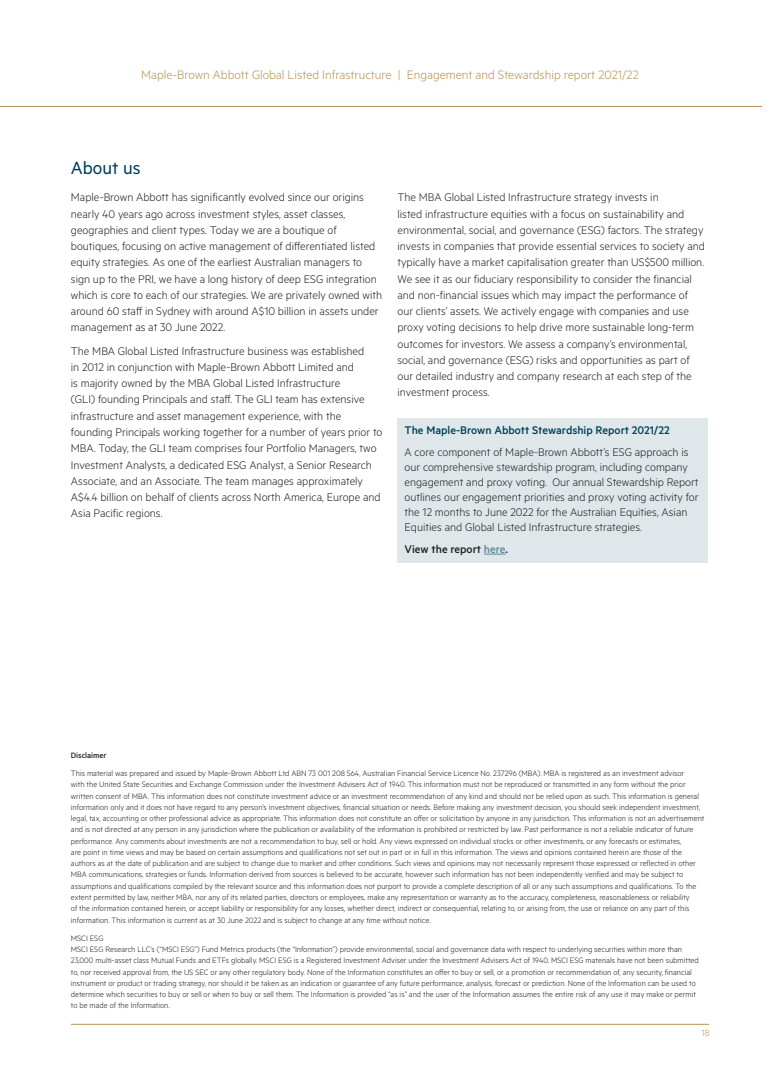
<style>
.page{position:relative;width:780px;height:1088px;background:#fff}
.page>*{position:absolute;margin:0;border:0;box-sizing:border-box;transform-origin:0 0}
.Subheading_1{font:20px "Metric";color:#003f55}
.t1{font:300 13.75px "Metric";color:#b79257}
.Normal_text{font:300 12.5px/16.2px "Metric";color:#231f20}
.Subheading_3{font:500 12.5px "Metric";color:#003f55}
.Normal_text-2{font:500 12.5px "Metric";color:#231f20}
.t2{font:300 10px "Metric";color:#b79257}
.Disclaimer{font:300 8.75px/11.2px "Metric";color:#231f20}
.Disclaimer-2{font:500 8.75px "Metric";color:#231f20}
.s1{color:#5f8794}
</style>
<div class="page">
<hr style="left:71px;top:1024px;width:638px;height:1px;background:#b79257">
<hr style="left:0;top:106px;width:762px;height:1px;background:#b79257">
<div style="left:397px;top:418px;width:310px;height:144px;background:#dfe7ea"></div>
<svg style="left:484px;top:554px;width:21px;height:1px"></svg>
<h2 class="t1" style="left:141px;top:67px;width:499px">Maple-Brown Abbott Global Listed Infrastructure | Engagement and Stewardship report 2021/22</h2>
<p class="Subheading_1" style="left:71px;top:157px;width:71px">About us</p>
<p class="Normal_text" style="left:71px;top:189px;width:313px">Maple-Brown Abbott has significantly evolved since our origins nearly 40 years ago across investment styles, asset classes, geographies and client types. Today we are a boutique of boutiques, focusing on active management of differentiated listed equity strategies. As one of the earliest Australian managers to sign up to the PRI, we have a long history of deep ESG integration which is core to each of our strategies. We are privately owned with around 60 staff in Sydney with around A$10 billion in assets under management as at 30 June 2022.</p>
<p class="Normal_text" style="left:71px;top:342px;width:313px">The MBA Global Listed Infrastructure business was established<br>in 2012 in conjunction with Maple-Brown Abbott Limited and<br>is majority owned by the MBA Global Listed Infrastructure<br>(GLI) founding Principals and staff. The GLI team has extensive infrastructure and asset management experience, with the founding Principals working together for a number of years prior to MBA. Today, the GLI team comprises four Portfolio Managers, two Investment Analysts, a dedicated ESG Analyst, a Senior Research Associate, and an Associate. The team manages approximately A$4.4 billion on behalf of clients across North America, Europe and Asia Pacific regions.</p>
<p class="Normal_text" style="left:397px;top:189px;width:309px">The MBA Global Listed Infrastructure strategy invests in<br>listed infrastructure equities with a focus on sustainability and environmental, social, and governance (ESG) factors. The strategy invests in companies that provide essential services to society and typically have a market capitalisation greater than US$500 million.<br>We see it as our fiduciary responsibility to consider the financial and non-financial issues which may impact the performance of our clients’ assets. We actively engage with companies and use proxy voting decisions to help drive more sustainable long-term outcomes for investors. We assess a company’s environmental, social, and governance (ESG) risks and opportunities as part of our detailed industry and company research at each step of the investment process.</p>
<p class="Subheading_3" style="left:404px;top:423px;width:266px">The Maple-Brown Abbott Stewardship Report 2021/22</p>
<p class="Normal_text" style="left:404px;top:444px;width:295px;line-height:15px">A core component of Maple-Brown Abbott’s ESG approach is our comprehensive stewardship program, including company engagement and proxy voting. Our annual Stewardship Report outlines our engagement priorities and proxy voting activity for the 12 months to June 2022 for the Australian Equities, Asian Equities and Global Listed Infrastructure strategies.</p>
<p class="Normal_text-2" style="left:404px;top:542px;width:104px">View the report <span class="s1">here</span>.</p>
<p class="Disclaimer-2" style="left:71px;top:750px;width:37px">Disclaimer</p>
<p class="Disclaimer" style="left:71px;top:767px;width:635px">This material was prepared and issued by Maple-Brown Abbott Ltd ABN 73 001 208 564, Australian Financial Service Licence No. 237296 (MBA). MBA is registered as an investment advisor<br>with the United State Securities and Exchange Commission under the Investment Advisers Act of 1940. This information must not be reproduced or transmitted in any form without the prior written consent of MBA. This information does not constitute investment advice or an investment recommendation of any kind and should not be relied upon as such. This information is general information only and it does not have regard to any person’s investment objectives, financial situation or needs. Before making any investment decision, you should seek independent investment, legal, tax, accounting or other professional advice as appropriate. This information does not constitute an offer or solicitation by anyone in any jurisdiction. This information is not an advertisement and is not directed at any person in any jurisdiction where the publication or availability of the information is prohibited or restricted by law. Past performance is not a reliable indicator of future performance. Any comments about investments are not a recommendation to buy, sell or hold. Any views expressed on individual stocks or other investments, or any forecasts or estimates,<br>are point in time views and may be based on certain assumptions and qualifications not set out in part or in full in this information. The views and opinions contained herein are those of the authors as at the date of publication and are subject to change due to market and other conditions. Such views and opinions may not necessarily represent those expressed or reflected in other MBA communications, strategies or funds. Information derived from sources is believed to be accurate, however such information has not been independently verified and may be subject to assumptions and qualifications compiled by the relevant source and this information does not purport to provide a complete description of all or any such assumptions and qualifications. To the extent permitted by law, neither MBA, nor any of its related parties, directors or employees, make any representation or warranty as to the accuracy, completeness, reasonableness or reliability<br>of the information contained herein, or accept liability or responsibility for any losses, whether direct, indirect or consequential, relating to, or arising from, the use or reliance on any part of this information. This information is current as at 30 June 2022 and is subject to change at any time without notice.</p>
<p class="Disclaimer" style="left:71px;top:932px;width:629px">MSCI ESG<br>MSCI ESG Research LLC’s (“MSCI ESG”) Fund Metrics products (the “Information”) provide environmental, social and governance data with respect to underlying securities within more than 23,000 multi-asset class Mutual Funds and ETFs globally. MSCI ESG is a Registered Investment Adviser under the Investment Advisers Act of 1940. MSCI ESG materials have not been submitted to, nor received approval from, the US SEC or any other regulatory body. None of the Information constitutes an offer to buy or sell, or a promotion or recommendation of, any security, financial instrument or product or trading strategy, nor should it be taken as an indication or guarantee of any future performance, analysis, forecast or prediction. None of the Information can be used to determine which securities to buy or sell or when to buy or sell them. The Information is provided “as is” and the user of the Information assumes the entire risk of any use it may make or permit to be made of the Information.</p>
<p class="t2" style="left:701px;top:1027px;width:10px">18</p>
</div>
